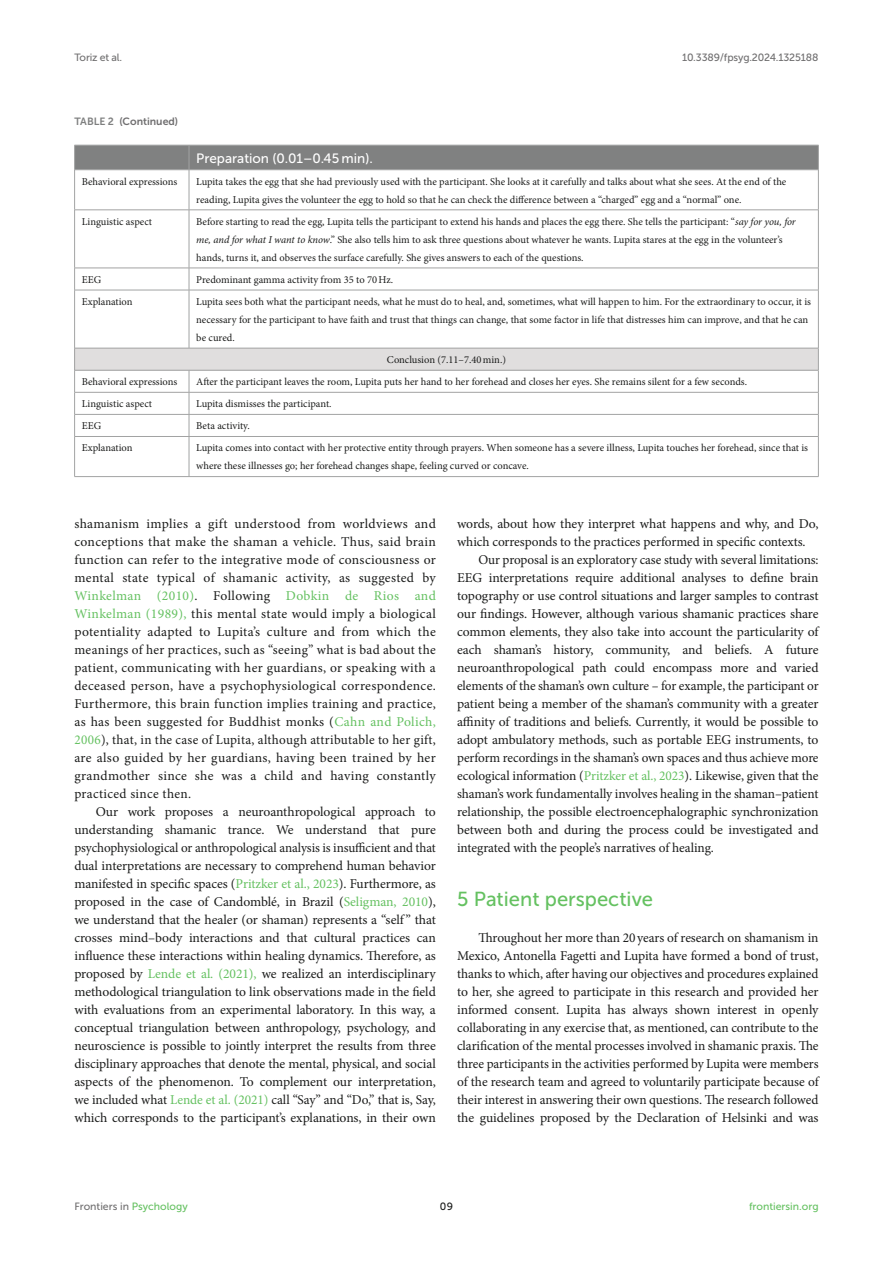
<style>
.page{position:relative;width:893px;height:1263px;background:#fff}
.page>*{position:absolute;margin:0;border:0;box-sizing:border-box;transform-origin:0 0}
.HEAD_1{font:20.25px "Museo Sans 500";color:#65c161}
.TEXT{font:13.5px/18px "Minion Pro";letter-spacing:-.005em;color:#1b1c1b;text-align:justify}
.TEXT_FLUSH{font:13.5px/18px "Minion Pro";letter-spacing:-.005em;color:#1b1c1b;text-align:justify}
.TB_CH{font:13.5px "Museo Sans 500";color:#fff}
.TB_TX{font:10.5px/18px "Minion Pro";letter-spacing:-.005em;color:#1b1c1b}
.t1{font:10.5px "Museo Sans 500";letter-spacing:-.015em;color:#706f70}
.TT_NO_RULE{font:10.5px "Museo Sans 700";color:#706f70}
.t2{font:10.5px "Museo Sans 500";color:#65c161}
.t3{font:10.5px "Museo Sans 500";color:#1b1c1b}
.s1{color:#7e7f7f}
.s2{font-style:italic}
.s3{color:#65c161}
</style>
<div class="page">
<div style="left:75px;top:348px;width:743px;height:22px;background:#e0dede"></div>
<hr style="left:818px;top:170px;width:1px;height:40px;background:#a2a3a3">
<hr style="left:189px;top:210px;width:630px;height:1px;background:#a2a3a3">
<hr style="left:818px;top:210px;width:1px;height:58px;background:#a2a3a3">
<hr style="left:189px;top:268px;width:630px;height:1px;background:#a2a3a3">
<svg style="left:818px;top:268px;width:1px;height:22px"></svg>
<hr style="left:189px;top:290px;width:630px;height:1px;background:#a2a3a3">
<hr style="left:818px;top:290px;width:1px;height:58px;background:#a2a3a3">
<hr style="left:189px;top:392px;width:630px;height:1px;background:#a2a3a3">
<hr style="left:189px;top:414px;width:630px;height:1px;background:#a2a3a3">
<hr style="left:189px;top:436px;width:630px;height:1px;background:#a2a3a3">
<hr style="left:818px;top:437px;width:1px;height:39px;background:#a2a3a3">
<hr style="left:189px;top:476px;width:630px;height:1px;background:#a2a3a3">
<hr style="left:74px;top:170px;width:1px;height:40px;background:#a2a3a3">
<hr style="left:189px;top:170px;width:1px;height:40px;background:#a2a3a3">
<hr style="left:74px;top:210px;width:115px;height:1px;background:#a2a3a3">
<hr style="left:74px;top:210px;width:1px;height:58px;background:#a2a3a3">
<hr style="left:189px;top:210px;width:1px;height:58px;background:#a2a3a3">
<hr style="left:74px;top:268px;width:115px;height:1px;background:#a2a3a3">
<svg style="left:74px;top:268px;width:1px;height:22px"></svg>
<svg style="left:189px;top:268px;width:1px;height:22px"></svg>
<hr style="left:74px;top:290px;width:115px;height:1px;background:#a2a3a3">
<hr style="left:74px;top:290px;width:1px;height:58px;background:#a2a3a3">
<hr style="left:189px;top:290px;width:1px;height:58px;background:#a2a3a3">
<hr style="left:74px;top:348px;width:115px;height:1px;background:#a2a3a3">
<hr style="left:189px;top:348px;width:630px;height:1px;background:#a2a3a3">
<svg style="left:818px;top:348px;width:1px;height:88px"></svg>
<hr style="left:189px;top:370px;width:630px;height:1px;background:#a2a3a3">
<hr style="left:74px;top:370px;width:115px;height:1px;background:#a2a3a3">
<hr style="left:74px;top:392px;width:115px;height:1px;background:#a2a3a3">
<hr style="left:74px;top:414px;width:115px;height:1px;background:#a2a3a3">
<svg style="left:74px;top:348px;width:1px;height:88px"></svg>
<svg style="left:189px;top:370px;width:1px;height:66px"></svg>
<hr style="left:74px;top:436px;width:115px;height:1px;background:#a2a3a3">
<hr style="left:74px;top:437px;width:1px;height:39px;background:#a2a3a3">
<hr style="left:189px;top:437px;width:1px;height:39px;background:#a2a3a3">
<hr style="left:74px;top:476px;width:115px;height:1px;background:#a2a3a3">
<svg style="left:74px;top:145px;width:745px;height:25px;background:#828383"></svg>
<hr style="left:74px;top:169px;width:115px;height:1px;background:#a2a3a3">
<p class="t1" style="left:74px;top:51px;width:49px">Toriz et al.</p>
<p class="t1" style="left:682px;top:51px;width:138px">10.3389/fpsyg.2024.1325188</p>
<p class="TT_NO_RULE" style="left:74px;top:115px;width:105px"><span class="s1">TABLE 2</span> (Continued)</p>
<p class="TB_CH" style="left:196px;top:150px;width:178px">Preparation (0.01–0.45 min).</p>
<p class="TB_TX" style="left:82px;top:172px;width:97px">Behavioral expressions</p>
<p class="TB_TX" style="left:196px;top:172px;width:592px">Lupita takes the egg that she had previously used with the participant. She looks at it carefully and talks about what she sees. At the end of the reading, Lupita gives the volunteer the egg to hold so that he can check the difference between a “charged” egg and a “normal” one.</p>
<p class="TB_TX" style="left:82px;top:212px;width:72px">Linguistic aspect</p>
<p class="TB_TX" style="left:196px;top:212px;width:601px">Before starting to read the egg, Lupita tells the participant to extend his hands and places the egg there. She tells the participant: “<span class="s2">say for you, for me, and for what I want to know</span>.” She also tells him to ask three questions about whatever he wants. Lupita stares at the egg in the volunteer’s hands, turns it, and observes the surface carefully. She gives answers to each of the questions.</p>
<p class="TB_TX" style="left:82px;top:270px;width:21px">EEG</p>
<p class="TB_TX" style="left:196px;top:270px;width:199px">Predominant gamma activity from 35 to 70Hz.</p>
<p class="TB_TX" style="left:82px;top:293px;width:52px">Explanation</p>
<p class="TB_TX" style="left:196px;top:293px;width:616px">Lupita sees both what the participant needs, what he must do to heal, and, sometimes, what will happen to him. For the extraordinary to occur, it is necessary for the participant to have faith and trust that things can change, that some factor in life that distresses him can improve, and that he can be cured.</p>
<p class="TB_TX" style="left:387px;top:351px;width:121px">Conclusion (7.11–7.40min.)</p>
<p class="TB_TX" style="left:82px;top:373px;width:97px">Behavioral expressions</p>
<p class="TB_TX" style="left:196px;top:373px;width:552px">After the participant leaves the room, Lupita puts her hand to her forehead and closes her eyes. She remains silent for a few seconds.</p>
<p class="TB_TX" style="left:82px;top:395px;width:72px">Linguistic aspect</p>
<p class="TB_TX" style="left:196px;top:395px;width:137px">Lupita dismisses the participant.</p>
<p class="TB_TX" style="left:82px;top:417px;width:21px">EEG</p>
<p class="TB_TX" style="left:196px;top:417px;width:55px">Beta activity.</p>
<p class="TB_TX" style="left:82px;top:439px;width:52px">Explanation</p>
<p class="TB_TX" style="left:196px;top:439px;width:613px">Lupita comes into contact with her protective entity through prayers. When someone has a severe illness, Lupita touches her forehead, since that is where these illnesses go; her forehead changes shape, feeling curved or concave.</p>
<p class="TEXT" style="left:74px;top:515px;width:363px">shamanism implies a gift understood from worldviews and conceptions that make the shaman a vehicle. Thus, said brain function can refer to the integrative mode of consciousness or mental state typical of shamanic activity, as suggested by <span class="s3">Winkelman (2010)</span>. Following <span class="s3">Dobkin de Rios and Winkelman (1989),</span> this mental state would imply a biological potentiality adapted to Lupita’s culture and from which the meanings of her practices, such as “seeing” what is bad about the patient, communicating with her guardians, or speaking with a deceased person, have a psychophysiological correspondence.<br>Furthermore, this brain function implies training and practice, as has been suggested for Buddhist monks (<span class="s3">Cahn and Polich, 2006</span>), that, in the case of Lupita, although attributable to her gift, are also guided by her guardians, having been trained by her grandmother since she was a child and having constantly practiced since then.</p>
<p class="TEXT" style="left:74px;top:803px;width:363px;text-indent:21px">Our work proposes a neuroanthropological approach to understanding shamanic trance. We understand that pure psychophysiological or anthropological analysis is insufficient and that dual interpretations are necessary to comprehend human behavior manifested in specific spaces (<span class="s3">Pritzker et al., 2023</span>). Furthermore, as proposed in the case of Candomblé, in Brazil (<span class="s3">Seligman, 2010</span>), we understand that the healer (or shaman) represents a “self ” that crosses mind–body interactions and that cultural practices can influence these interactions within healing dynamics. Therefore, as proposed by <span class="s3">Lende et al. (2021),</span> we realized an interdisciplinary methodological triangulation to link observations made in the field with evaluations from an experimental laboratory. In this way, a conceptual triangulation between anthropology, psychology, and neuroscience is possible to jointly interpret the results from three disciplinary approaches that denote the mental, physical, and social aspects of the phenomenon. To complement our interpretation, we included what <span class="s3">Lende et al. (2021)</span> call “Say” and “Do,” that is, Say, which corresponds to the participant’s explanations, in their own</p>
<p class="TEXT" style="left:457px;top:515px;width:363px">words, about how they interpret what happens and why, and Do, which corresponds to the practices performed in specific contexts.</p>
<p class="TEXT" style="left:457px;top:551px;width:363px;text-indent:21px">Our proposal is an exploratory case study with several limitations:<br>EEG interpretations require additional analyses to define brain topography or use control situations and larger samples to contrast our findings. However, although various shamanic practices share common elements, they also take into account the particularity of each shaman’s history, community, and beliefs. A future neuroanthropological path could encompass more and varied elements of the shaman’s own culture – for example, the participant or patient being a member of the shaman’s community with a greater affinity of traditions and beliefs. Currently, it would be possible to adopt ambulatory methods, such as portable EEG instruments, to perform recordings in the shaman’s own spaces and thus achieve more ecological information (<span class="s3">Pritzker et al., 2023</span>). Likewise, given that the shaman’s work fundamentally involves healing in the shaman–patient relationship, the possible electroencephalographic synchronization between both and during the process could be investigated and integrated with the people’s narratives of healing.</p>
<p class="HEAD_1" style="left:457px;top:888px;width:197px">5 Patient perspective</p>
<p class="TEXT_FLUSH" style="left:457px;top:929px;width:363px;text-indent:21px">Throughout her more than 20years of research on shamanism in Mexico, Antonella Fagetti and Lupita have formed a bond of trust, thanks to which, after having our objectives and procedures explained to her, she agreed to participate in this research and provided her informed consent. Lupita has always shown interest in openly collaborating in any exercise that, as mentioned, can contribute to the clarification of the mental processes involved in shamanic praxis. The three participants in the activities performed by Lupita were members of the research team and agreed to voluntarily participate because of their interest in answering their own questions. The research followed the guidelines proposed by the Declaration of Helsinki and was</p>
<p class="t1" style="left:74px;top:1200px;width:115px">Frontiers in <span class="s3">Psychology</span></p>
<p class="t3" style="left:440px;top:1200px;width:15px">09</p>
<p class="t2" style="left:749px;top:1200px;width:71px">frontiersin.org</p>
</div>
